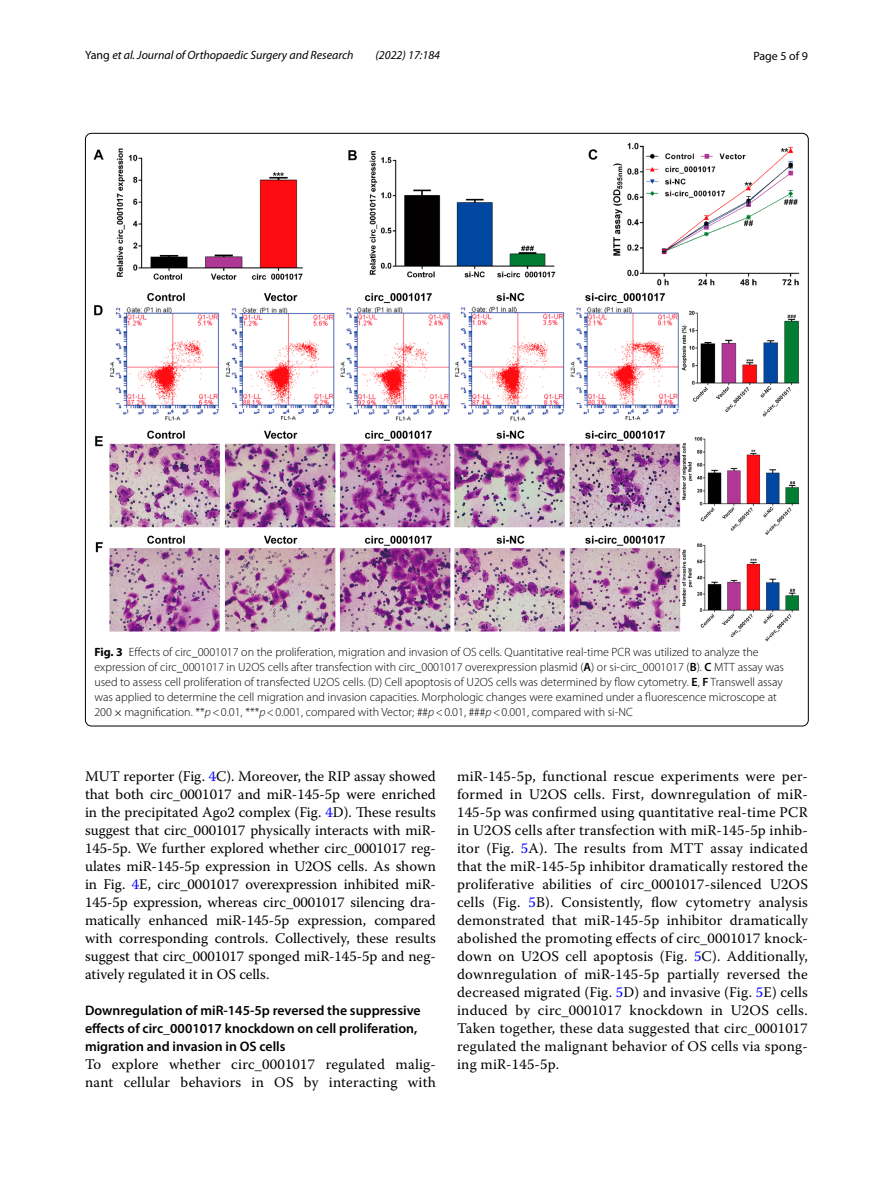
<style>
.page{position:relative;width:893px;height:1187px;background:#fff}
.page>*{position:absolute;margin:0;border:0;box-sizing:border-box;transform-origin:0 0}
.t1{font:14.7px/18px "Warnock Pro";letter-spacing:.015em;color:#000;text-align:justify}
.t2{font:600 13.8px/18px "Myriad Pro";color:#000}
.t3{font:300 12px/15px "Myriad Pro";color:#000}
.t4{font:italic 12px "Myriad Pro";color:#000}
.t5{font:12px "Myriad Pro";color:#000}
.s1{font-style:normal}
.s2{font-weight:700}
.s3{font-weight:600}
.s4{font-family:"MTSY";font-weight:400}
.s5{font-style:italic}
.s6{color:#00f}
</style>
<div class="page">
<img style="left:94px;top:142px;width:706px;height:499px">
<p class="t4" style="left:85px;top:48px;width:270px"><span class="s1">Yang</span> et al. Journal of Orthopaedic Surgery and Research</p>
<p class="t4" style="left:375px;top:48px;width:66px">(2022) 17:184</p>
<p class="t5" style="left:753px;top:48px;width:56px">Page 5 of 9</p>
<p class="t3" style="left:94px;top:645px;width:691px"><span class="s2">Fig. 3</span> Effects of circ_0001017 on the proliferation, migration and invasion of OS cells. Quantitative real-time PCR was utilized to analyze the expression of circ_0001017 in U2OS cells after transfection with circ_0001017 overexpression plasmid (<span class="s3">A</span>) or si-circ_0001017 (<span class="s3">B</span>). <span class="s3">C</span> MTT assay was used to assess cell proliferation of transfected U2OS cells. (D) Cell apoptosis of U2OS cells was determined by flow cytometry. <span class="s3">E</span>, <span class="s3">F</span> Transwell assay was applied to determine the cell migration and invasion capacities. Morphologic changes were examined under a fluorescence microscope at 200<span class="s4">×</span>magnification. **<span class="s5">p</span>&lt;0.01, ***<span class="s5">p</span>&lt;0.001, compared with Vector; ##<span class="s5">p</span>&lt;0.01, ###<span class="s5">p</span>&lt;0.001, compared with si-NC</p>
<p class="t1" style="left:85px;top:766px;width:352px">MUT reporter (Fig. <span class="s6">4</span>C). Moreover, the RIP assay showed that both circ_0001017 and miR-145-5p were enriched in the precipitated Ago2 complex (Fig. <span class="s6">4</span>D). These results suggest that circ_0001017 physically interacts with miR-145-5p. We further explored whether circ_0001017 reg&shy;ulates miR-145-5p expression in U2OS cells. As shown in Fig. <span class="s6">4</span>E, circ_0001017 overexpression inhibited miR-145-5p expression, whereas circ_0001017 silencing dra&shy;matically enhanced miR-145-5p expression, compared with corresponding controls. Collectively, these results suggest that circ_0001017 sponged miR-145-5p and neg&shy;atively regulated it in OS cells.</p>
<p class="t2" style="left:85px;top:1000px;width:337px">Downregulation of miR‑145‑5p reversed the suppressive effects of circ_0001017 knockdown on cell proliferation, migration and invasion in OS cells</p>
<p class="t1" style="left:85px;top:1054px;width:352px">To explore whether circ_0001017 regulated malig&shy;nant cellular behaviors in OS by interacting with</p>
<p class="t1" style="left:457px;top:766px;width:352px">miR-145-5p, functional rescue experiments were per&shy;formed in U2OS cells. First, downregulation of miR-145-5p was confirmed using quantitative real-time PCR in U2OS cells after transfection with miR-145-5p inhib&shy;itor (Fig. <span class="s6">5</span>A). The results from MTT assay indicated that the miR-145-5p inhibitor dramatically restored the proliferative abilities of circ_0001017-silenced U2OS cells (Fig. <span class="s6">5</span>B). Consistently, flow cytometry analysis demonstrated that miR-145-5p inhibitor dramatically abolished the promoting effects of circ_0001017 knock&shy;down on U2OS cell apoptosis (Fig. <span class="s6">5</span>C). Additionally, downregulation of miR-145-5p partially reversed the decreased migrated (Fig. <span class="s6">5</span>D) and invasive (Fig. <span class="s6">5</span>E) cells induced by circ_0001017 knockdown in U2OS cells.<br>Taken together, these data suggested that circ_0001017 regulated the malignant behavior of OS cells via spong&shy;ing miR-145-5p.</p>
</div>
